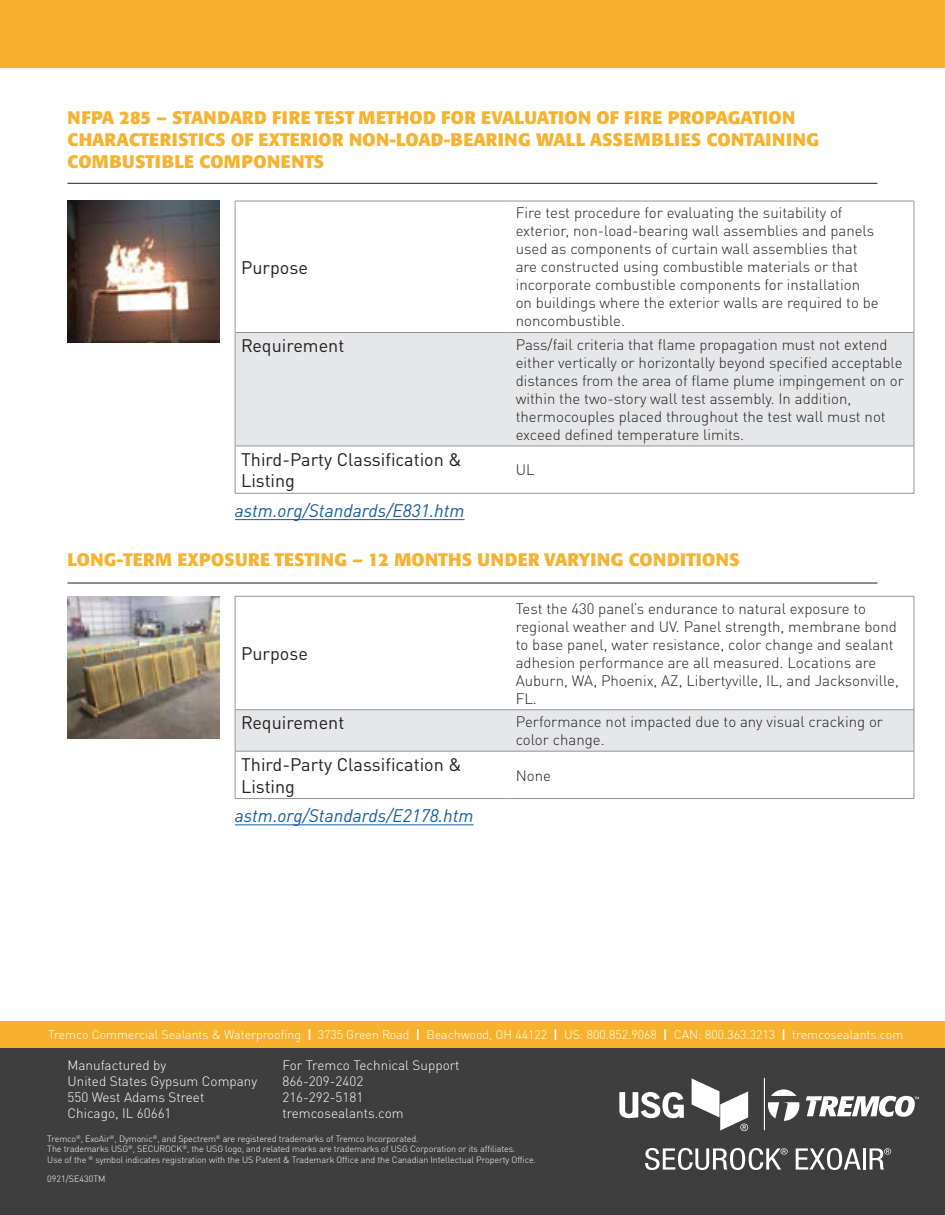
<style>
.page{position:relative;width:945px;height:1215px;background:#fff}
.page>*{position:absolute;margin:0;border:0;box-sizing:border-box;transform-origin:0 0}
.t1{font:700 18px/21.6px "Formata Pro";letter-spacing:.02em;color:#f7b22f}
.t2{font:18px/21.6px "DINOT";color:#231f20}
.t3{font:italic 18px "DINOT";color:#175d9e}
.t4{font:300 15px/18px "DINOT";color:#231f20}
.t5{font:300 13.5px "DINOT";color:#fff}
.t6{font:300 12.3px "DINOT";color:#fff}
.t7{font:300 9px "DINOT";letter-spacing:-.01em;color:#fff}
.s1{font-weight:700}
</style>
<div class="page">
<div style="left:0;top:1049px;width:945px;height:166px;background:#3e3e3f"></div>
<div style="left:0;top:1022px;width:945px;height:26px;background:#f7b22f"></div>
<hr style="left:764px;top:1078px;width:1px;height:52px;background:#fff">
<svg style="left:619px;top:1092px;width:65px;height:26px"></svg>
<svg style="left:645px;top:1148px;width:143px;height:22px"></svg>
<svg style="left:796px;top:1148px;width:65px;height:22px"></svg>
<hr style="left:863px;top:1148px;width:3px;height:22px;background:#fff">
<svg style="left:870px;top:1148px;width:21px;height:22px"></svg>
<svg style="left:692px;top:1078px;width:56px;height:53px"></svg>
<svg style="left:771px;top:1089px;width:25px;height:7px"></svg>
<svg style="left:768px;top:1102px;width:31px;height:19px"></svg>
<svg style="left:806px;top:1096px;width:113px;height:21px"></svg>
<div style="left:0;top:0;width:945px;height:68px;background:#f7b22f"></div>
<hr style="left:68px;top:183px;width:810px;height:1px;background:#231f20">
<img style="left:68px;top:201px;width:152px;height:142px">
<div style="left:236px;top:333px;width:678px;height:113px;background:#e6e7e9"></div>
<hr style="left:235px;top:201px;width:275px;height:1px;background:#939598">
<hr style="left:235px;top:201px;width:1px;height:131px;background:#939598">
<hr style="left:510px;top:201px;width:404px;height:1px;background:#939598">
<hr style="left:914px;top:201px;width:1px;height:131px;background:#939598">
<hr style="left:235px;top:332px;width:275px;height:1px;background:#939598">
<hr style="left:235px;top:333px;width:1px;height:113px;background:#939598">
<hr style="left:510px;top:332px;width:404px;height:1px;background:#939598">
<hr style="left:914px;top:333px;width:1px;height:113px;background:#939598">
<hr style="left:235px;top:446px;width:275px;height:1px;background:#939598">
<hr style="left:235px;top:446px;width:1px;height:47px;background:#939598">
<hr style="left:510px;top:446px;width:404px;height:1px;background:#939598">
<hr style="left:914px;top:446px;width:1px;height:47px;background:#939598">
<hr style="left:235px;top:493px;width:275px;height:1px;background:#939598">
<hr style="left:510px;top:493px;width:404px;height:1px;background:#939598">
<hr style="left:68px;top:583px;width:810px;height:1px;background:#231f20">
<hr style="left:235px;top:519px;width:230px;height:1px;background:#175d9e">
<img style="left:68px;top:596px;width:152px;height:142px">
<div style="left:236px;top:710px;width:678px;height:41px;background:#e6e7e9"></div>
<hr style="left:235px;top:596px;width:275px;height:1px;background:#939598">
<hr style="left:235px;top:596px;width:1px;height:114px;background:#939598">
<hr style="left:510px;top:596px;width:404px;height:1px;background:#939598">
<hr style="left:914px;top:596px;width:1px;height:114px;background:#939598">
<hr style="left:235px;top:709px;width:275px;height:1px;background:#939598">
<hr style="left:235px;top:710px;width:1px;height:41px;background:#939598">
<hr style="left:510px;top:709px;width:404px;height:1px;background:#939598">
<hr style="left:914px;top:710px;width:1px;height:41px;background:#939598">
<hr style="left:235px;top:751px;width:275px;height:1px;background:#939598">
<hr style="left:235px;top:751px;width:1px;height:47px;background:#939598">
<hr style="left:510px;top:751px;width:404px;height:1px;background:#939598">
<hr style="left:914px;top:751px;width:1px;height:47px;background:#939598">
<hr style="left:235px;top:798px;width:275px;height:1px;background:#939598">
<hr style="left:510px;top:798px;width:404px;height:1px;background:#939598">
<hr style="left:235px;top:824px;width:239px;height:1px;background:#175d9e">
<p class="t1" style="left:68px;top:107px;width:753px">NFPA 285 – STANDARD FIRE TEST METHOD FOR EVALUATION OF FIRE PROPAGATION<br>CHARACTERISTICS OF EXTERIOR NON-LOAD-BEARING WALL ASSEMBLIES CONTAINING<br>COMBUSTIBLE COMPONENTS</p>
<p class="t2" style="left:241px;top:256px;width:68px">Purpose</p>
<p class="t4" style="left:516px;top:204px;width:364px">Fire test procedure for evaluating the suitability of exterior, non-load-bearing wall assemblies and panels used as components of curtain wall assemblies that are constructed using combustible materials or that incorporate combustible components for installation on buildings where the exterior walls are required to be noncombustible.</p>
<p class="t2" style="left:241px;top:335px;width:105px">Requirement</p>
<p class="t4" style="left:516px;top:335px;width:390px">Pass/fail criteria that flame propagation must not extend either vertically or horizontally beyond specified acceptable distances from the area of flame plume impingement on or</p>
<p class="t4" style="left:516px;top:389px;width:372px">within the two-story wall test assembly. In addition, thermocouples placed throughout the test wall must not exceed defined temperature limits.</p>
<p class="t2" style="left:241px;top:448px;width:222px">Third-Party Classification &amp;<br>Listing</p>
<p class="t4" style="left:516px;top:461px;width:20px">UL</p>
<p class="t3" style="left:235px;top:497px;width:231px">astm.org/Standards/E831.htm</p>
<p class="t1" style="left:68px;top:549px;width:674px">LONG-TERM EXPOSURE TESTING – 12 MONTHS UNDER VARYING CONDITIONS</p>
<p class="t2" style="left:241px;top:642px;width:68px">Purpose</p>
<p class="t4" style="left:516px;top:599px;width:383px">Test the 430 panel’s endurance to natural exposure to regional weather and UV. Panel strength, membrane bond to base panel, water resistance, color change and sealant</p>
<p class="t4" style="left:516px;top:653px;width:385px">adhesion performance are all measured. Locations are<br>Auburn, WA, Phoenix, AZ, Libertyville, IL, and Jacksonville,<br>FL.</p>
<p class="t2" style="left:241px;top:712px;width:105px">Requirement</p>
<p class="t4" style="left:516px;top:713px;width:369px">Performance not impacted due to any visual cracking or color change.</p>
<p class="t2" style="left:241px;top:753px;width:222px">Third-Party Classification &amp;<br>Listing</p>
<p class="t4" style="left:516px;top:766px;width:37px">None</p>
<p class="t3" style="left:235px;top:802px;width:240px">astm.org/Standards/E2178.htm</p>
<p class="t6" style="left:48px;top:1027px;width:857px">Tremco Commercial Sealants &amp; Waterproofing <span class="s1">|</span> 3735 Green Road <span class="s1">|</span> Beachwood, OH 44122 <span class="s1">|</span> US: 800.852.9068 <span class="s1">|</span> CAN: 800.363.3213 <span class="s1">|</span> tremcosealants.com</p>
<p class="t5" style="left:68px;top:1057px;width:100px">Manufactured by</p>
<p class="t5" style="left:68px;top:1073px;width:191px">United States Gypsum Company</p>
<p class="t5" style="left:68px;top:1089px;width:138px">550 West Adams Street</p>
<p class="t5" style="left:68px;top:1105px;width:106px">Chicago, IL 60661</p>
<p class="t5" style="left:282px;top:1057px;width:179px">For Tremco Technical Support</p>
<p class="t5" style="left:282px;top:1073px;width:82px">866-209-2402</p>
<p class="t5" style="left:282px;top:1089px;width:82px">216-292-5181</p>
<p class="t5" style="left:282px;top:1105px;width:123px">tremcosealants.com</p>
<p class="t7" style="left:47px;top:1133px;width:373px">Tremco<sup>®</sup>, ExoAir<sup>®</sup>, Dymonic<sup>®</sup>, and Spectrem<sup>®</sup> are registered trademarks of Tremco Incorporated.</p>
<p class="t7" style="left:47px;top:1144px;width:470px">The trademarks USG<sup>®</sup>, SECUROCK<sup>®</sup>, the USG logo, and related marks are trademarks of USG Corporation or its affiliates.</p>
<p class="t7" style="left:47px;top:1154px;width:490px">Use of the <sup>®</sup> symbol indicates registration with the US Patent &amp; Trademark Office and the Canadian Intellectual Property Office.</p>
<p class="t7" style="left:47px;top:1173px;width:60px">0921/SE430TM</p>
</div>
